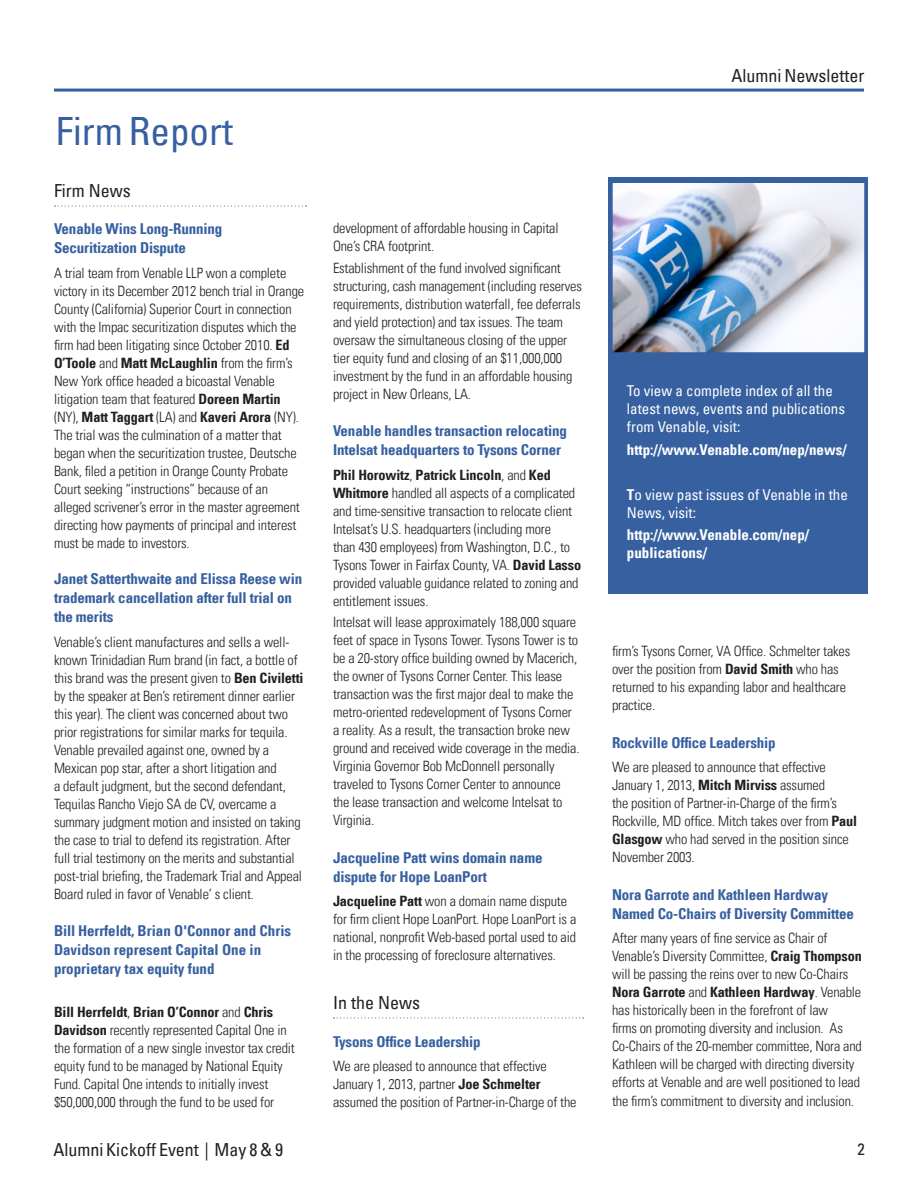
<style>
.page{position:relative;width:918px;height:1188px;background:#fff}
.page>*{position:absolute;margin:0;border:0;box-sizing:border-box;transform-origin:0 0}
.t1{font:condensed 39px "Univers LT";color:#3760a0}
.t2{font:condensed 18px "Univers LT";color:#231f20}
.t3{font:condensed 16.5px "Univers LT";color:#231f20}
.t4{font:700 condensed 15px/18.8px "Univers LT";letter-spacing:-.01em;color:#3760a0}
.t5{font:condensed 15px/18px "Univers LT";color:#fff}
.t6{font:700 15px/18.8px "Univers LT67 Condensed";color:#3760a0}
.t7{font:700 condensed 15px/18px "Univers LT";color:#fff}
.t8{font:300 condensed 14.25px/18px "Univers LT";letter-spacing:-.01em;color:#231f20}
.s1{font-weight:700}
.s2{font-family:"Univers LT";font-stretch:condensed}
</style>
<div class="page">
<div style="left:609px;top:177px;width:259px;height:417px;background:#3760a0"></div>
<hr style="left:54px;top:89px;width:810px;height:3px;background:#3760a0">
<img style="left:614px;top:184px;width:249px;height:167px">
<div style="left:612px;top:182px;width:253px;height:171px;border:1px solid #3760a0"></div>
<svg style="left:55px;top:206px;width:251px;height:1px"></svg>
<svg style="left:334px;top:1017px;width:250px;height:1px"></svg>
<p class="t1" style="left:56px;top:107px;width:179px">Firm Report</p>
<p class="t2" style="left:54px;top:179px;width:78px">Firm News</p>
<p class="t4" style="left:54px;top:219px;width:170px">Venable Wins Long-Running<br>Securitization Dispute</p>
<p class="t8" style="left:54px;top:264px;width:252px">A trial team from Venable LLP won a complete victory in its December 2012 bench trial in Orange County (California) Superior Court in connection with the Impac securitization disputes which the firm had been litigating since October 2010. <span class="s1">Ed O’Toole</span> and <span class="s1">Matt McLaughlin</span> from the firm’s New York office headed a bicoastal Venable litigation team that featured <span class="s1">Doreen Martin </span>(NY), <span class="s1">Matt Taggart</span> (LA) and <span class="s1">Kaveri Arora</span> (NY).<br>The trial was the culmination of a matter that began when the securitization trustee, Deutsche Bank, filed a petition in Orange County Probate Court seeking “instructions” because of an alleged scrivener’s error in the master agreement directing how payments of principal and interest must be made to investors.</p>
<p class="t4" style="left:54px;top:570px;width:250px">Janet Satterthwaite and Elissa Reese win trademark cancellation after full trial on the merits</p>
<p class="t8" style="left:54px;top:633px;width:251px">Venable’s client manufactures and sells a well&shy;known Trinidadian Rum brand (in fact, a bottle of this brand was the present given to <span class="s1">Ben Civiletti </span>by the speaker at Ben’s retirement dinner earlier this year). The client was concerned about two prior registrations for similar marks for tequila.<br>Venable prevailed against one, owned by a Mexican pop star, after a short litigation and<br>a default judgment, but the second defendant, Tequilas Rancho Viejo SA de CV, overcame a summary judgment motion and insisted on taking the case to trial to defend its registration. After full trial testimony on the merits and substantial post-trial briefing, the Trademark Trial and Appeal Board ruled in favor of Venable’ s client.</p>
<p class="t6" style="left:54px;top:921px;width:239px"><span class="s2">Bill Herrfeldt</span>, Brian O'Connor and Chris<br>Davidson represent Capital One in <span class="s2">p</span>roprietary tax equity fund</p>
<p class="t8" style="left:54px;top:1003px;width:242px"><span class="s1">Bill Herrfeldt</span>, <span class="s1">Brian O’Connor</span> and <span class="s1">Chris Davidson</span> recently represented Capital One in the formation of a new single investor tax credit equity fund to be managed by National Equity Fund. Capital One intends to initially invest $50,000,000 through the fund to be used for</p>
<p class="t2" style="left:53px;top:1138px;width:231px">Alumni Kickoff Event | May 8 &amp; 9</p>
<p class="t8" style="left:333px;top:219px;width:227px">development of affordable housing in Capital<br>One’s CRA footprint.</p>
<p class="t8" style="left:333px;top:258px;width:250px">Establishment of the fund involved significant structuring, cash management (including reserves requirements, distribution waterfall, fee deferrals and yield protection) and tax issues. The team oversaw the simultaneous closing of the upper tier equity fund and closing of an $11,000,000 investment by the fund in an affordable housing project in New Orleans, LA.</p>
<p class="t4" style="left:333px;top:421px;width:235px">Venable handles transaction relocating<br>Intelsat headquarters to Tysons Corner</p>
<p class="t8" style="left:333px;top:465px;width:250px"><span class="s1">Phil Horowitz</span>, <span class="s1">Patrick Lincoln</span>, and <span class="s1">Ked Whitmore</span> handled all aspects of a complicated and time-sensitive transaction to relocate client Intelsat’s U.S. headquarters (including more<br>than 430 employees) from Washington, D.C., to Tysons Tower in Fairfax County, VA. <span class="s1">David Lasso </span>provided valuable guidance related to zoning and entitlement issues.</p>
<p class="t8" style="left:333px;top:613px;width:248px">Intelsat will lease approximately 188,000 square feet of space in Tysons Tower. Tysons Tower is to be a 20-story office building owned by Macerich, the owner of Tysons Corner Center. This lease transaction was the first major deal to make the metro-oriented redevelopment of Tysons Corner a reality. As a result, the transaction broke new ground and received wide coverage in the media.<br>Virginia Governor Bob McDonnell personally traveled to Tysons Corner Center to announce the lease transaction and welcome Intelsat to Virginia.</p>
<p class="t4" style="left:333px;top:848px;width:211px">Jacqueline Patt wins domain name dispute for Hope LoanPort</p>
<p class="t8" style="left:333px;top:892px;width:245px"><span class="s1">Jacqueline Patt</span> won a domain name dispute for firm client Hope LoanPort. Hope LoanPort is a national, nonprofit Web-based portal used to aid in the processing of foreclosure alternatives.</p>
<p class="t2" style="left:333px;top:991px;width:88px">In the News</p>
<p class="t4" style="left:333px;top:1032px;width:149px">Tysons Office Leadership</p>
<p class="t8" style="left:333px;top:1057px;width:245px">We are pleased to announce that effective<br>January 1, 2013, partner <span class="s1">Joe Schmelter </span>assumed the position of Partner-in-Charge of the</p>
<p class="t2" style="left:732px;top:64px;width:134px">Alumni Newsletter</p>
<p class="t5" style="left:627px;top:382px;width:220px">To view a complete index of all the latest news, events and publications from Venable, visit:</p>
<p class="t7" style="left:627px;top:440px;width:221px">http://www.Venable.com/nep/news/</p>
<p class="t5" style="left:627px;top:485px;width:223px"><span class="s1">T</span>o view past issues of Venable in the<br>News, visit:</p>
<p class="t7" style="left:627px;top:526px;width:184px">http://www.Venable.com/nep/ publications/</p>
<p class="t8" style="left:612px;top:642px;width:240px">firm’s Tysons Corner, VA Office. Schmelter takes over the position from <span class="s1">David Smith</span> who has returned to his expanding labor and healthcare practice.</p>
<p class="t4" style="left:612px;top:733px;width:165px">Rockville Office Leadership</p>
<p class="t8" style="left:612px;top:758px;width:247px">We are pleased to announce that effective January 1, 2013, <span class="s1">Mitch Mirviss</span> assumed<br>the position of Partner-in-Charge of the firm’s Rockville, MD office. Mitch takes over from <span class="s1">Paul Glasgow</span> who had served in the position since November 2003.</p>
<p class="t4" style="left:612px;top:885px;width:243px">Nora Garrote and Kathleen Hardway<br>Named Co-Chairs of Diversity Committee</p>
<p class="t8" style="left:612px;top:929px;width:251px">After many years of fine service as Chair of Venable’s Diversity Committee, <span class="s1">Craig Thompson </span>will be passing the reins over to new Co-Chairs <span class="s1">Nora Garrote</span> and <span class="s1">Kathleen Hardway</span>. Venable has historically been in the forefront of law<br>firms on promoting diversity and inclusion. As Co-Chairs of the 20-member committee, Nora and Kathleen will be charged with directing diversity efforts at Venable and are well positioned to lead the firm’s commitment to diversity and inclusion.</p>
<p class="t3" style="left:858px;top:1139px;width:9px">2</p>
</div>
